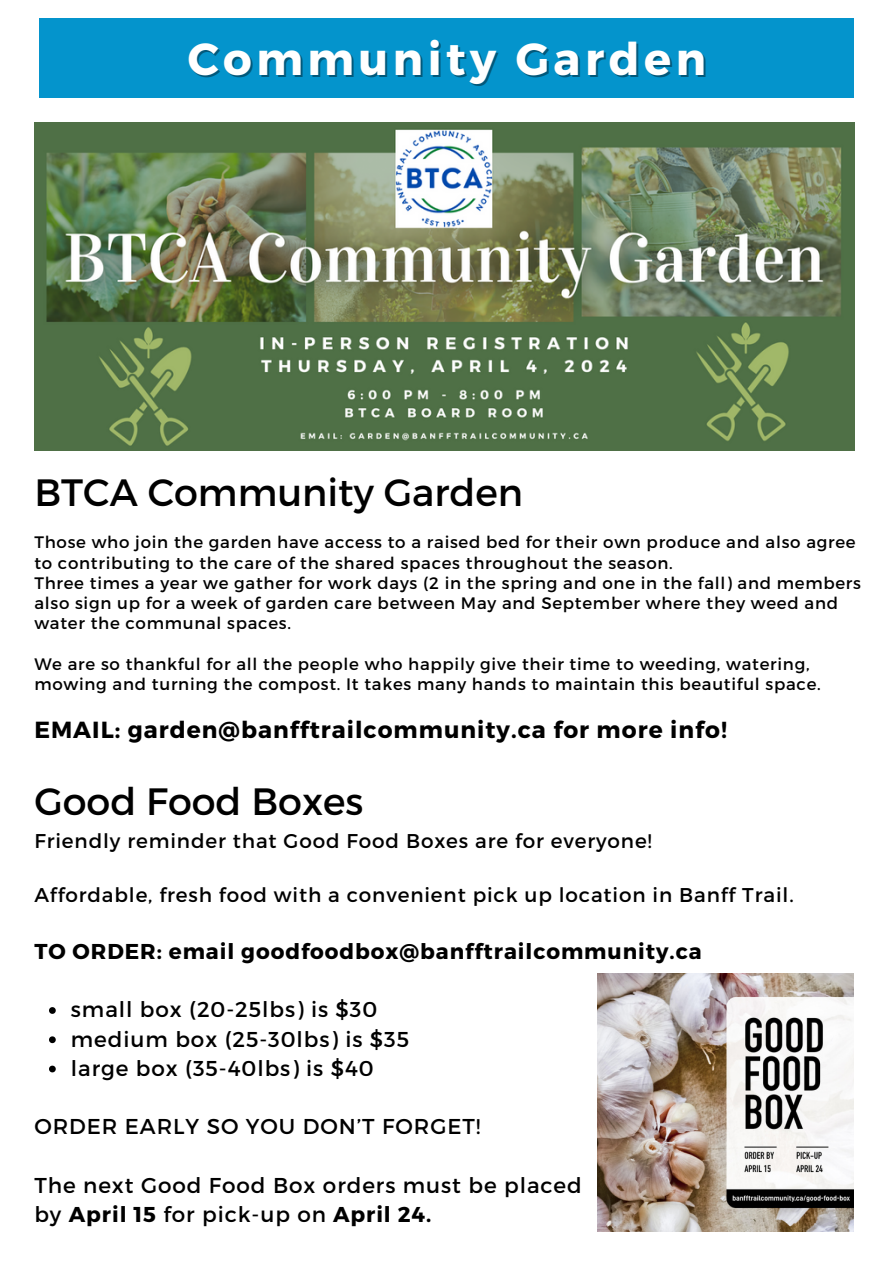
<style>
.page{position:relative;width:894px;height:1264px;background:#fff}
.page>*{position:absolute;margin:0;border:0;box-sizing:border-box;transform-origin:0 0}
.t1{font:700 45px "Montserrat";letter-spacing:.1em;color:#fff}
.t2{font:37.95px "Montserrat";color:#000}
.t3{font:700 23.25px "Montserrat";letter-spacing:.045em;color:#000}
.t4{font:21.45px/29.2px "Montserrat";letter-spacing:.045em;color:#000}
.t5{font:700 21.45px "Montserrat";letter-spacing:.045em;color:#000}
.t6{font:19.95px "Montserrat";letter-spacing:.045em;color:#000}
.t7{font:16.65px/20.2px "Montserrat";letter-spacing:.045em;color:#000}
.s1{font-weight:700}
</style>
<div class="page">
<img style="left:34px;top:123px;width:819px;height:327px">
<div style="left:40px;top:18px;width:813px;height:79px;background:#0494cc"></div>
<img style="left:597px;top:973px;width:256px;height:258px">
<svg style="left:49px;top:1007px;width:7px;height:6px"></svg>
<svg style="left:49px;top:1036px;width:7px;height:7px"></svg>
<svg style="left:49px;top:1065px;width:7px;height:7px"></svg>
<h1 class="t1" style="left:188px;top:30px;width:519px">Community Garden</h1>
<h2 class="t2" style="left:34px;top:468px;width:490px">BTCA Community Garden</h2>
<p class="t7" style="left:34px;top:531px;width:827px">Those who join the garden have access to a raised bed for their own produce and also agree to contributing to the care of the shared spaces throughout the season.<br>Three times a year we gather for work days (2 in the spring and one in the fall) and members also sign up for a week of garden care between May and September where they weed and water the communal spaces.</p>
<p class="t7" style="left:34px;top:653px;width:787px">We are so thankful for all the people who happily give their time to weeding, watering, mowing and turning the compost. It takes many hands to maintain this beautiful space.</p>
<h3 class="t3" style="left:34px;top:714px;width:693px">EMAIL: garden@banfftrailcommunity.ca for more info!</h3>
<h2 class="t2" style="left:34px;top:776px;width:330px">Good Food Boxes</h2>
<p class="t6" style="left:34px;top:828px;width:618px">Friendly reminder that Good Food Boxes are for everyone!</p>
<p class="t6" style="left:34px;top:882px;width:760px">Affordable, fresh food with a convenient pick up location in Banff Trail.</p>
<p class="t5" style="left:34px;top:937px;width:668px">TO ORDER: email goodfoodbox@banfftrailcommunity.ca</p>
<p class="t4" style="left:71px;top:993px;width:340px">small box (20-25lbs) is $30 medium box (25-30lbs) is $35 large box (35-40lbs) is $40</p>
<p class="t4" style="left:34px;top:1110px;width:447px">ORDER EARLY SO YOU DON’T FORGET!</p>
<p class="t4" style="left:34px;top:1169px;width:549px">The next Good Food Box orders must be placed by <span class="s1">April 15</span> for pick-up on <span class="s1">April 24.</span></p>
</div>
